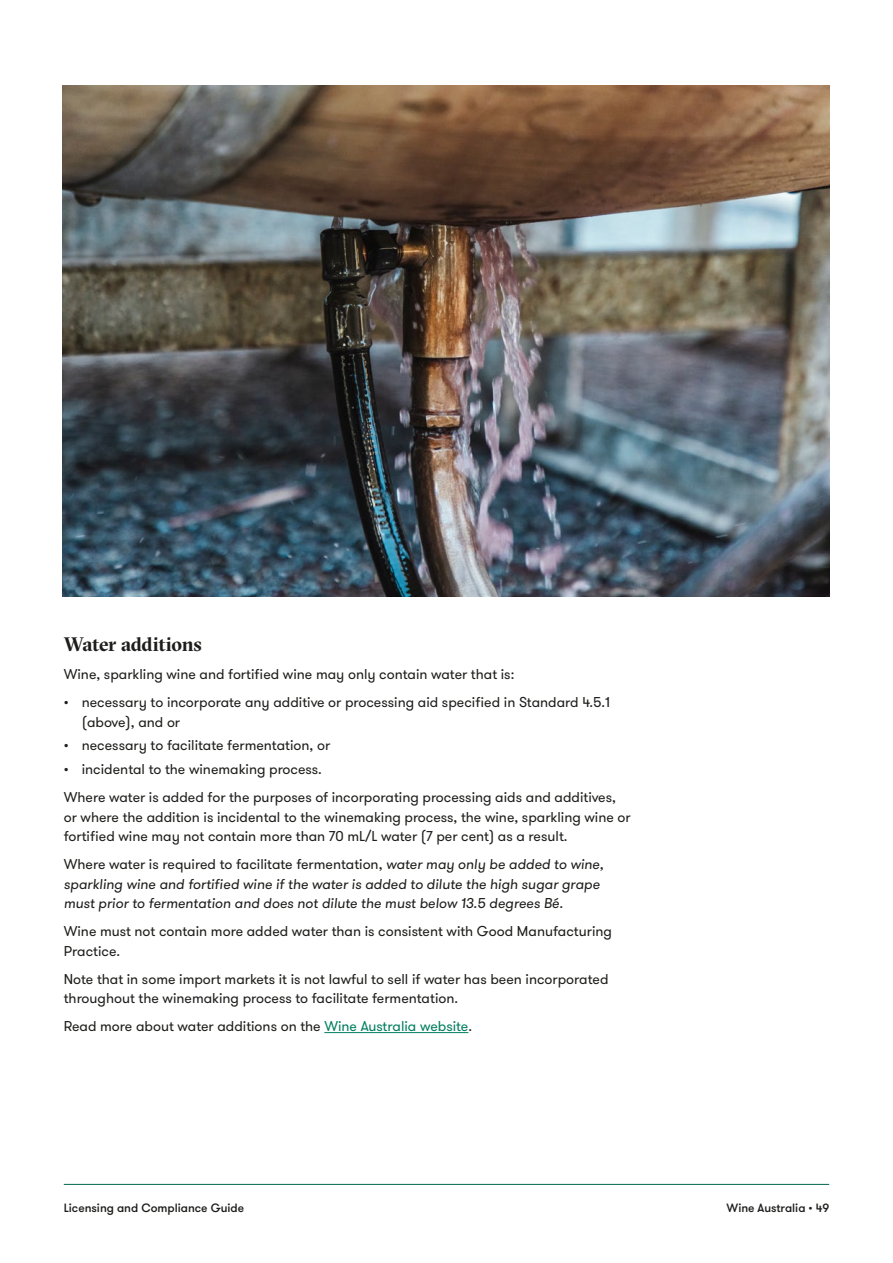
<style>
.page{position:relative;width:893px;height:1263px;background:#fff}
.page>*{position:absolute;margin:0;border:0;box-sizing:border-box;transform-origin:0 0}
.t1{font:700 19.5px "GT Sectra Fine";letter-spacing:-.015em;color:#1d1d1b}
.t2{font:14.25px/19.5px "GT Walsheim";color:#1d1d1b}
.t3{font:italic 14.25px/19.5px "GT Walsheim";color:#1d1d1b}
.t4{font:500 12px "GT Walsheim";color:#1d1d1b}
.s1{font-style:normal}
.s2{color:#007e5f}
</style>
<div class="page">
<hr style="left:64px;top:1184px;width:765px;height:1px;background:#00684e">
<hr style="left:324px;top:1032px;width:144px;height:1px;background:#007e5f">
<img style="left:62px;top:85px;width:767px;height:511px">
<h1 class="t1" style="left:64px;top:632px;width:140px">Water additions</h1>
<p class="t2" style="left:64px;top:665px;width:452px">Wine, sparkling wine and fortified wine may only contain water that is:</p>
<p class="t2" style="left:82px;top:693px;width:530px;text-indent:-18px">• necessary to incorporate any additive or processing aid specified in Standard 4.5.1 (above), and or</p>
<p class="t2" style="left:64px;top:736px;width:268px">• necessary to facilitate fermentation, or</p>
<p class="t2" style="left:64px;top:755px;width:554px;line-height:28px">• incidental to the winemaking process.<br>Where water is added for the purposes of incorporating processing aids and additives,</p>
<p class="t2" style="left:64px;top:807px;width:568px">or where the addition is incidental to the winemaking process, the wine, sparkling wine or fortified wine may not contain more than 70 mL/L water (7 per cent) as a result.</p>
<p class="t3" style="left:64px;top:855px;width:541px"><span class="s1">Where water is required to facilitate fermentation,</span> water may only be added to wine, sparkling wine and fortified wine if the water is added to dilute the high sugar grape must prior to fermentation and does not dilute the must below 13.5 degrees Bé.</p>
<p class="t2" style="left:64px;top:922px;width:550px">Wine must not contain more added water than is consistent with Good Manufacturing<br>Practice.</p>
<p class="t2" style="left:64px;top:969px;width:546px">Note that in some import markets it is not lawful to sell if water has been incorporated throughout the winemaking process to facilitate fermentation.</p>
<p class="t2" style="left:64px;top:1017px;width:410px">Read more about water additions on the <span class="s2">Wine Australia website</span>.</p>
<p class="t4" style="left:64px;top:1200px;width:182px">Licensing and Compliance Guide</p>
<p class="t4" style="left:727px;top:1200px;width:104px">Wine Australia • 49</p>
</div>
